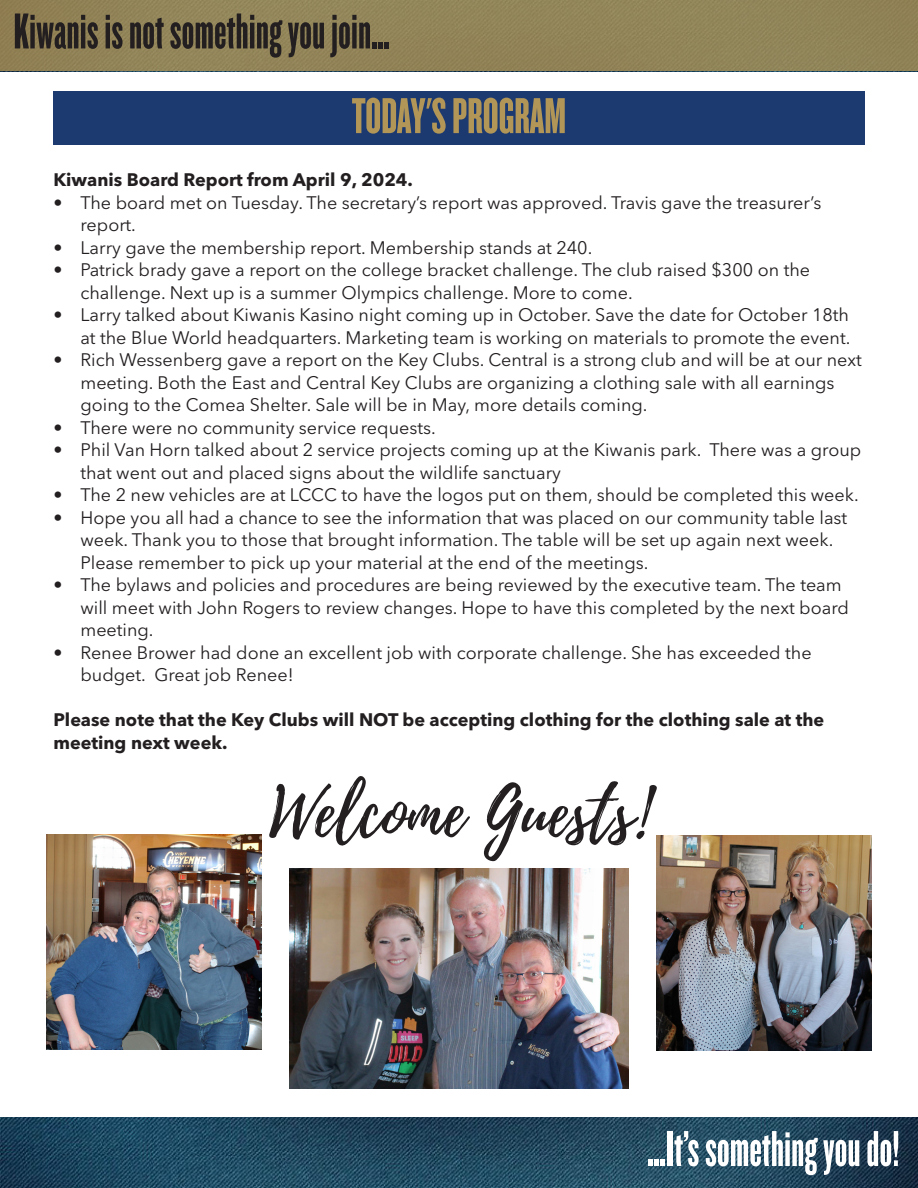
<style>
.page{position:relative;width:918px;height:1188px;background:#fff}
.page>*{position:absolute;margin:0;border:0;box-sizing:border-box;transform-origin:0 0}
.t1{font:67.5px "Playlist Script";color:#231f20}
.t2{font:52.5px "Knockout HTF67 Full Bantamwt";color:#231f20}
.t3{font:52.5px "Knockout HTF67 Full Bantamwt";color:#fff}
.t4{font:52.5px "Knockout HTF67 Full Bantamwt";color:#b29657}
.t5{font:18px/22.5px "Avenir Next LT Pro";color:#231f20}
.t6{font:700 18px/22.5px "Avenir Next LT Pro";color:#231f20}
</style>
<div class="page">
<img style="left:0;top:1117px;width:918px;height:70px">
<div style="left:0;top:1px;width:918px;height:70px;background:#918458"></div>
<div style="left:53px;top:91px;width:812px;height:54px;background:#1d3a70"></div>
<img style="left:46px;top:834px;width:215px;height:215px">
<img style="left:657px;top:835px;width:215px;height:215px">
<img style="left:290px;top:868px;width:338px;height:221px">
<p class="t2" style="left:14px;top:5px;width:378px">Kiwanis is not something you join...</p>
<p class="t4" style="left:352px;top:89px;width:216px">TODAY'S PROGRAM</p>
<p class="t6" style="left:53px;top:169px;width:361px">Kiwanis Board Report from April 9, 2024.</p>
<p class="t5" style="left:80px;top:191px;width:743px;text-indent:-27px">• The board met on Tuesday. The secretary’s report was approved. Travis gave the treasurer’s report.</p>
<p class="t5" style="left:53px;top:236px;width:540px">• Larry gave the membership report. Membership stands at 240.</p>
<p class="t5" style="left:80px;top:259px;width:731px;text-indent:-27px">• Patrick brady gave a report on the college bracket challenge. The club raised $300 on the challenge. Next up is a summer Olympics challenge. More to come.</p>
<p class="t5" style="left:53px;top:304px;width:798px;text-align:right">• Larry talked about Kiwanis Kasino night coming up in October. Save the date for October 18th at the Blue World headquarters. Marketing team is working on materials to promote the event.</p>
<p class="t5" style="left:80px;top:349px;width:783px;text-indent:-27px">• Rich Wessenberg gave a report on the Key Clubs. Central is a strong club and will be at our next meeting. Both the East and Central Key Clubs are organizing a clothing sale with all earnings going to the Comea Shelter. Sale will be in May, more details coming.</p>
<p class="t5" style="left:53px;top:416px;width:384px">• There were no community service requests.</p>
<p class="t5" style="left:80px;top:439px;width:782px;text-indent:-27px">• Phil Van Horn talked about 2 service projects coming up at the Kiwanis park. There was a group that went out and placed signs about the wildlife sanctuary</p>
<p class="t5" style="left:53px;top:484px;width:807px">• The 2 new vehicles are at LCCC to have the logos put on them, should be completed this week.</p>
<p class="t5" style="left:80px;top:506px;width:768px;text-indent:-27px">• Hope you all had a chance to see the information that was placed on our community table last week. Thank you to those that brought information. The table will be set up again next week.<br>Please remember to pick up your material at the end of the meetings.</p>
<p class="t5" style="left:80px;top:574px;width:770px;text-indent:-27px">• The bylaws and policies and procedures are being reviewed by the executive team. The team will meet with John Rogers to review changes. Hope to have this completed by the next board meeting.</p>
<p class="t5" style="left:80px;top:641px;width:733px;text-indent:-27px">• Renee Brower had done an excellent job with corporate challenge. She has exceeded the budget. Great job Renee!</p>
<p class="t6" style="left:53px;top:709px;width:772px">Please note that the Key Clubs will NOT be accepting clothing for the clothing sale at the meeting next week.</p>
<p class="t1" style="left:269px;top:765px;width:381px">Welcome Guests!</p>
<p class="t3" style="left:647px;top:1122px;width:254px">...It’s something you do!</p>
</div>
